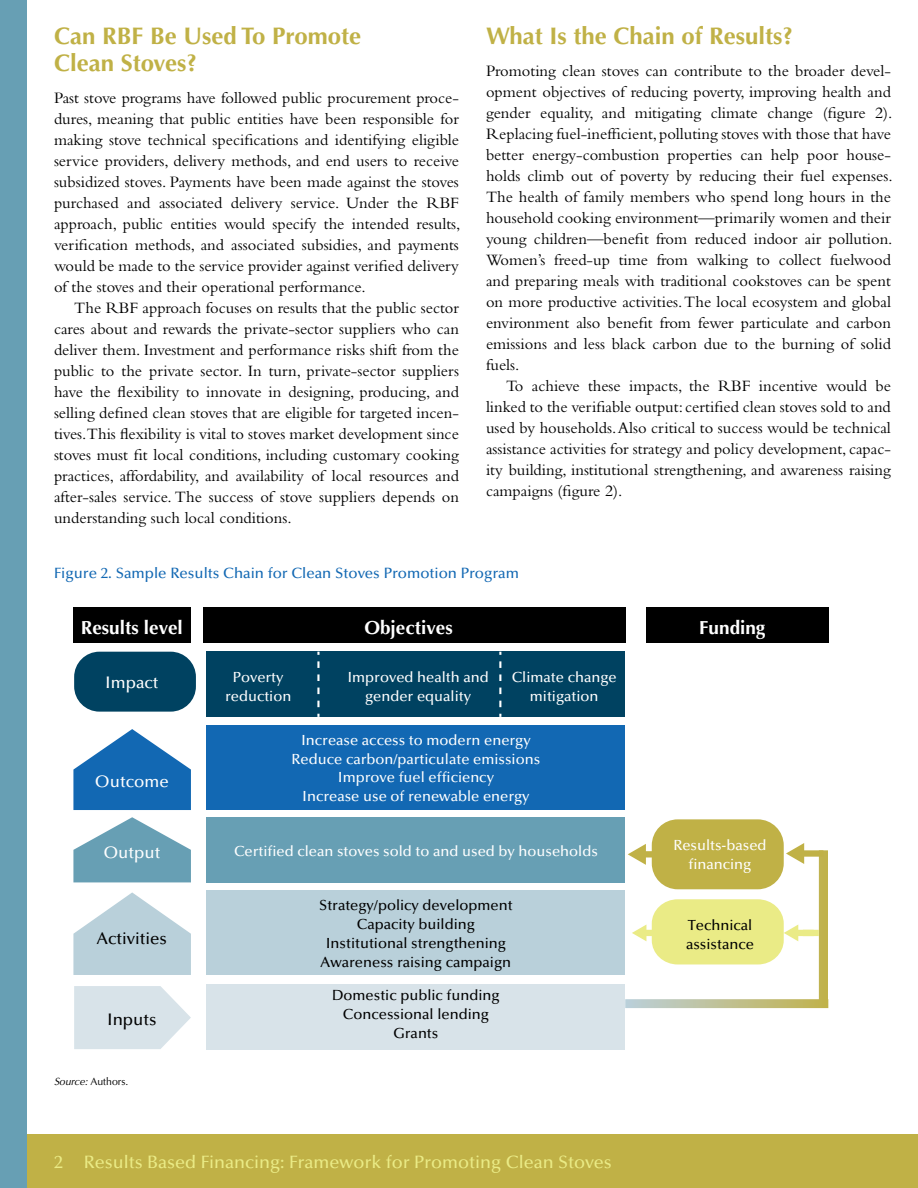
<style>
.page{position:relative;width:918px;height:1188px;background:#fff}
.page>*{position:absolute;margin:0;border:0;box-sizing:border-box;transform-origin:0 0}
.t1{font:700 24px/27px "Optima";color:#c0b146}
.t2{font:700 18.9px "Optima";color:#fff}
.t3{font:500 18px "Optima";color:#eaeb86}
.t4{font:500 16.8px "Optima";color:#fff}
.t5{font:500 16.8px "Optima";color:#000}
.t6{font:16.5px/21px "Bembo";color:#000;text-align:justify}
.t7{font:500 15px "Optima";color:#1268b3}
.t8{font:500 14.7px/18.9px "Optima";color:#fff;text-align:center}
.t9{font:500 14.7px/18.9px "Optima";color:#000;text-align:center}
.t10{font:10.5px "Optima";color:#000}
.s1{font-style:italic}
</style>
<div class="page">
<div style="left:0;top:1134px;width:918px;height:54px;background:#c0b146"></div>
<div style="left:0;top:0;width:27px;height:1188px;background:#679fb4"></div>
<div style="left:74px;top:652px;width:122px;height:60px;background:#004261;border-radius:25px"></div>
<div style="left:73px;top:608px;width:118px;height:35px;background:#000"></div>
<div style="left:203px;top:608px;width:422px;height:35px;background:#000"></div>
<div style="left:646px;top:608px;width:182px;height:35px;background:#000"></div>
<div style="left:207px;top:652px;width:418px;height:65px;background:#004261"></div>
<div style="left:207px;top:725px;width:418px;height:84px;background:#1268b3"></div>
<div style="left:207px;top:817px;width:418px;height:65px;background:#679fb4"></div>
<div style="left:207px;top:891px;width:418px;height:84px;background:#b9d0da"></div>
<div style="left:207px;top:984px;width:418px;height:65px;background:#d8e3e9"></div>
<svg style="left:73px;top:729px;width:118px;height:81px"></svg>
<svg style="left:73px;top:817px;width:118px;height:65px"></svg>
<svg style="left:73px;top:892px;width:118px;height:83px"></svg>
<svg style="left:74px;top:986px;width:117px;height:63px;background:#dde6eb"></svg>
<div style="left:652px;top:819px;width:132px;height:70px;background:#c0b146;border-radius:26px"></div>
<svg style="left:625px;top:843px;width:203px;height:165px"></svg>
<svg style="left:317px;top:661px;width:3px;height:56px"></svg>
<svg style="left:499px;top:661px;width:2px;height:56px"></svg>
<h1 class="t1" style="left:54px;top:23px;width:309px">Can RBF Be Used To Promote<br>Clean Stoves?</h1>
<p class="t6" style="left:54px;top:87px;width:408px">Past stove programs have followed public procurement proce&shy;dures, meaning that public entities have been responsible for making stove technical specifications and identifying eligible service providers, delivery methods, and end users to receive subsidized stoves. Payments have been made against the stoves purchased and associated delivery service. Under the RBF approach, public entities would specify the intended results, verification methods, and associated subsidies, and payments would be made to the service provider against verified delivery of the stoves and their operational performance.</p>
<p class="t6" style="left:54px;top:297px;width:407px;text-indent:20px">The RBF approach focuses on results that the public sector cares about and rewards the private-sector suppliers who can deliver them. Investment and performance risks shift from the public to the private sector. In turn, private-sector suppliers have the flexibility to innovate in designing, producing, and selling defined clean stoves that are eligible for targeted incen&shy;tives.This flexibility is vital to stoves market development since stoves must fit local conditions, including customary cooking practices, affordability, and availability of local resources and after-sales service. The success of stove suppliers depends on understanding such local conditions.</p>
<h1 class="t1" style="left:486px;top:23px;width:309px">What Is the Chain of Results?</h1>
<p class="t6" style="left:486px;top:60px;width:408px">Promoting clean stoves can contribute to the broader devel&shy;opment objectives of reducing poverty, improving health and gender equality, and mitigating climate change (figure 2).<br>Replacing fuel-inefficient, polluting stoves with those that have better energy-combustion properties can help poor house&shy;holds climb out of poverty by reducing their fuel expenses.<br>The health of family members who spend long hours in the household cooking environment—primarily women and their young children—benefit from reduced indoor air pollution.<br>Women’s freed-up time from walking to collect fuelwood and preparing meals with traditional cookstoves can be spent on more productive activities. The local ecosystem and global environment also benefit from fewer particulate and carbon emissions and less black carbon due to the burning of solid fuels.</p>
<p class="t6" style="left:486px;top:375px;width:406px;text-indent:20px">To achieve these impacts, the RBF incentive would be linked to the verifiable output: certified clean stoves sold to and used by households. Also critical to success would be technical assistance activities for strategy and policy development, capac&shy;ity building, institutional strengthening, and awareness raising campaigns (figure 2).</p>
<p class="t7" style="left:54px;top:564px;width:467px">Figure 2. Sample Results Chain for Clean Stoves Promotion Program</p>
<p class="t2" style="left:81px;top:617px;width:104px">Results level</p>
<p class="t2" style="left:364px;top:617px;width:90px">Objectives</p>
<p class="t4" style="left:105px;top:673px;width:55px">Impact</p>
<p class="t4" style="left:95px;top:771px;width:75px">Outcome</p>
<p class="t4" style="left:103px;top:843px;width:59px">Output</p>
<p class="t5" style="left:97px;top:929px;width:72px">Activities</p>
<p class="t5" style="left:107px;top:1009px;width:51px">Inputs</p>
<p class="t10" style="left:54px;top:1076px;width:76px"><span class="s1">Source:</span> Authors.</p>
<p class="t8" style="left:225px;top:668px;width:68px">Poverty reduction</p>
<p class="t8" style="left:347px;top:668px;width:143px">Improved health and gender equality</p>
<p class="t8" style="left:512px;top:668px;width:107px">Climate change mitigation</p>
<p class="t8" style="left:292px;top:731px;width:250px">Increase access to modern energy<br>Reduce carbon/particulate emissions<br>Improve fuel efficiency<br>Increase use of renewable energy</p>
<p class="t8" style="left:234px;top:842px;width:365px">Certified clean stoves sold to and used by households</p>
<p class="t9" style="left:319px;top:896px;width:195px">Strategy/policy development<br>Capacity building<br>Institutional strengthening<br>Awareness raising campaign</p>
<p class="t9" style="left:332px;top:986px;width:169px">Domestic public funding<br>Concessional lending<br>Grants</p>
<p class="t3" style="left:54px;top:1151px;width:559px">2 Results Based Financing: Framework for Promoting Clean Stoves</p>
<p class="t2" style="left:699px;top:617px;width:68px">Funding</p>
<p class="t8" style="left:673px;top:836px;width:95px">Results-based financing</p>
<p class="t9" style="left:686px;top:916px;width:69px;text-align:left">Technical assistance</p>
</div>
